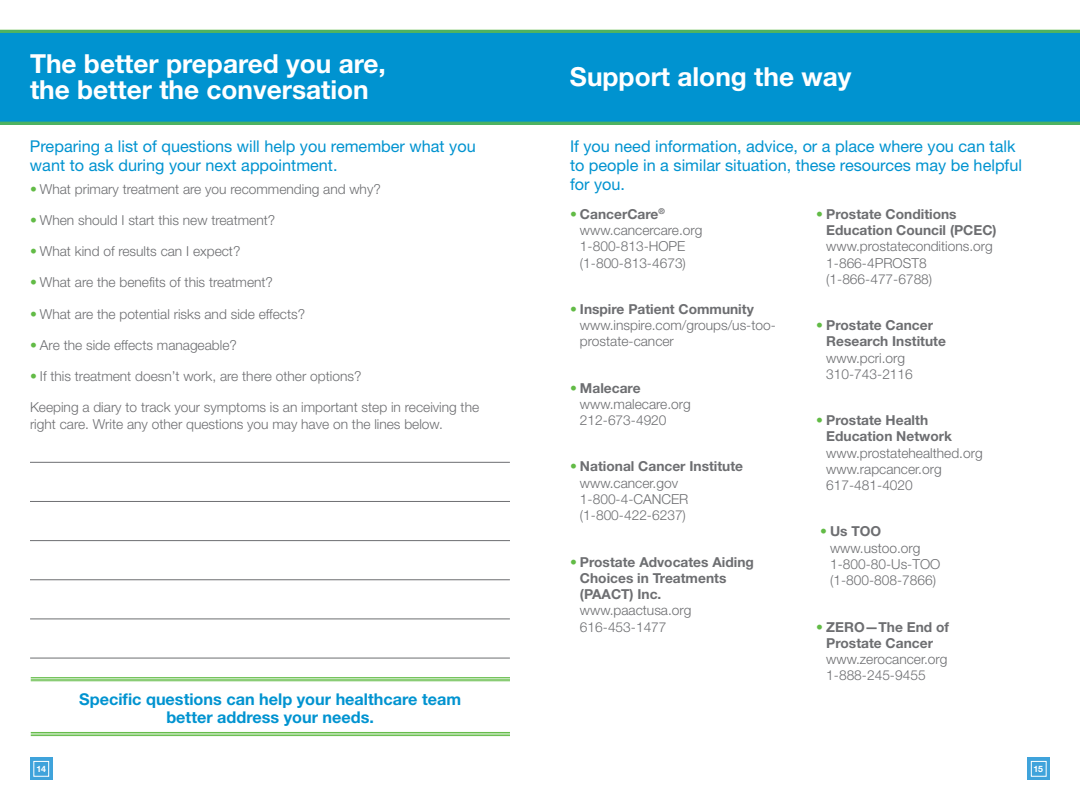
<style>
.page{position:relative;width:1080px;height:810px;background:#fff}
.page>*{position:absolute;margin:0;border:0;box-sizing:border-box;transform-origin:0 0}
.t1{font:700 26.25px/26.2px "Helvetica Neue";color:#fff}
.t2{font:16.25px/18.8px "Helvetica Neue";color:#0093d0}
.t3{font:700 16.25px/18.8px "Helvetica Neue";color:#0093d0;text-align:center}
.t4{font:300 13.75px/16.2px "Helvetica Neue";color:#6d6e71}
.t5{font:700 13.75px/16.2px "Helvetica Neue";color:#6d6e71}
.t6{font:700 8.75px "Helvetica Neue";color:#fff}
.s1{font-weight:700;color:#62bb46}
.s2{font-weight:700}
.s3{color:#62bb46}
</style>
<div class="page">
<div style="left:0;top:30px;width:1080px;height:94px;background:#0093d0"></div>
<svg style="left:30px;top:758px;width:22px;height:22px"></svg>
<svg style="left:1028px;top:758px;width:22px;height:22px"></svg>
<div style="left:34px;top:761px;width:15px;height:15px;border:1px solid #fff"></div>
<div style="left:1031px;top:761px;width:15px;height:15px;border:1px solid #fff"></div>
<hr style="left:0;top:30px;width:1080px;height:1px;background:#62bb46">
<hr style="left:0;top:31px;width:1080px;height:1px;background:#62bb46">
<hr style="left:0;top:32px;width:1080px;height:1px;background:#62bb46">
<hr style="left:0;top:122px;width:1080px;height:1px;background:#62bb46">
<hr style="left:0;top:123px;width:1080px;height:1px;background:#62bb46">
<hr style="left:0;top:124px;width:1080px;height:1px;background:#62bb46">
<hr style="left:30px;top:462px;width:480px;height:1px;background:#6d6e71">
<hr style="left:30px;top:579px;width:480px;height:1px;background:#6d6e71">
<hr style="left:30px;top:501px;width:480px;height:1px;background:#6d6e71">
<hr style="left:30px;top:619px;width:480px;height:1px;background:#6d6e71">
<hr style="left:30px;top:540px;width:480px;height:1px;background:#6d6e71">
<hr style="left:30px;top:658px;width:480px;height:1px;background:#6d6e71">
<hr style="left:31px;top:677px;width:479px;height:1px;background:#62bb46">
<hr style="left:31px;top:679px;width:479px;height:1px;background:#62bb46">
<hr style="left:31px;top:680px;width:479px;height:1px;background:#62bb46">
<hr style="left:31px;top:732px;width:479px;height:1px;background:#62bb46">
<hr style="left:31px;top:734px;width:479px;height:1px;background:#62bb46">
<hr style="left:31px;top:735px;width:479px;height:1px;background:#62bb46">
<h1 class="t1" style="left:30px;top:50px;width:357px">The better prepared you are, the better the conversation</h1>
<p class="t2" style="left:30px;top:137px;width:447px">Preparing a list of questions will help you remember what you want to ask during your next appointment.</p>
<p class="t4" style="left:30px;top:180px;width:352px"><span class="s1">•</span> What primary treatment are you recommending and why?</p>
<p class="t4" style="left:30px;top:211px;width:247px"><span class="s1">•</span> When should I start this new treatment?</p>
<p class="t4" style="left:30px;top:243px;width:212px"><span class="s1">•</span> What kind of results can I expect?</p>
<p class="t4" style="left:30px;top:274px;width:245px"><span class="s1">•</span> What are the benefits of this treatment?</p>
<p class="t4" style="left:30px;top:305px;width:277px"><span class="s1">•</span> What are the potential risks and side effects?</p>
<p class="t4" style="left:30px;top:336px;width:208px"><span class="s1">•</span> Are the side effects manageable?</p>
<p class="t4" style="left:30px;top:368px;width:333px"><span class="s1">•</span> If this treatment doesn’t work, are there other options?</p>
<p class="t4" style="left:30px;top:399px;width:451px">Keeping a diary to track your symptoms is an important step in receiving the right care. Write any other questions you may have on the lines below.</p>
<p class="t3" style="left:79px;top:689px;width:383px">Specific questions can help your healthcare team better address your needs.</p>
<h1 class="t1" style="left:570px;top:63px;width:283px">Support along the way</h1>
<p class="t2" style="left:570px;top:137px;width:454px">If you need information, advice, or a place where you can talk to people in a similar situation, these resources may be helpful for you.</p>
<p class="t4" style="left:580px;top:206px;width:124px;text-indent:-10px"><span class="s1">•</span> <span class="s2">CancerCare</span><sup>® </sup>www.cancercare.org<br>1-800-813-HOPE (1-800-813-4673)</p>
<p class="t4" style="left:580px;top:301px;width:197px;text-indent:-10px"><span class="s1">•</span> <span class="s2">Inspire Patient Community </span>www.inspire.com/groups/us-too&shy;prostate-cancer</p>
<p class="t4" style="left:580px;top:379px;width:112px;text-indent:-10px"><span class="s1">•</span> <span class="s2">Malecare </span>www.malecare.org<br>212-673-4920</p>
<p class="t4" style="left:580px;top:458px;width:165px;text-indent:-10px"><span class="s1">•</span> <span class="s2">National Cancer Institute </span>www.cancer.gov<br>1-800-4-CANCER (1-800-422-6237)</p>
<p class="t5" style="left:580px;top:553px;width:175px;text-indent:-10px"><span class="s3">•</span> Prostate Advocates Aiding<br>Choices in Treatments (PAACT) Inc.</p>
<p class="t4" style="left:580px;top:602px;width:113px">www.paactusa.org<br>616-453-1477</p>
<p class="t5" style="left:826px;top:206px;width:172px;text-indent:-10px"><span class="s3">•</span> Prostate Conditions<br>Education Council (PCEC)</p>
<p class="t4" style="left:826px;top:238px;width:168px">www.prostateconditions.org<br>1-866-4PROST8 (1-866-477-6788)</p>
<p class="t5" style="left:826px;top:317px;width:121px;text-indent:-10px"><span class="s3">•</span> Prostate Cancer<br>Research Institute</p>
<p class="t4" style="left:826px;top:349px;width:88px">www.pcri.org<br>310-743-2116</p>
<p class="t5" style="left:826px;top:412px;width:127px;text-indent:-10px"><span class="s3">•</span> Prostate Health<br>Education Network</p>
<p class="t4" style="left:826px;top:444px;width:158px">www.prostatehealthed.org www.rapcancer.org<br>617-481-4020</p>
<p class="t4" style="left:830px;top:523px;width:112px;text-indent:-10px"><span class="s1">•</span> <span class="s2">Us TOO </span>www.ustoo.org<br>1-800-80-Us-TOO (1-800-808-7866)</p>
<p class="t5" style="left:816px;top:618px;width:134px;text-align:center"><span class="s3">•</span> ZERO—The End of<br>Prostate Cancer</p>
<p class="t4" style="left:826px;top:651px;width:123px">www.zerocancer.org<br>1-888-245-9455</p>
<p class="t6" style="left:36px;top:764px;width:11px">14</p>
<p class="t6" style="left:1033px;top:764px;width:11px">15</p>
</div>
